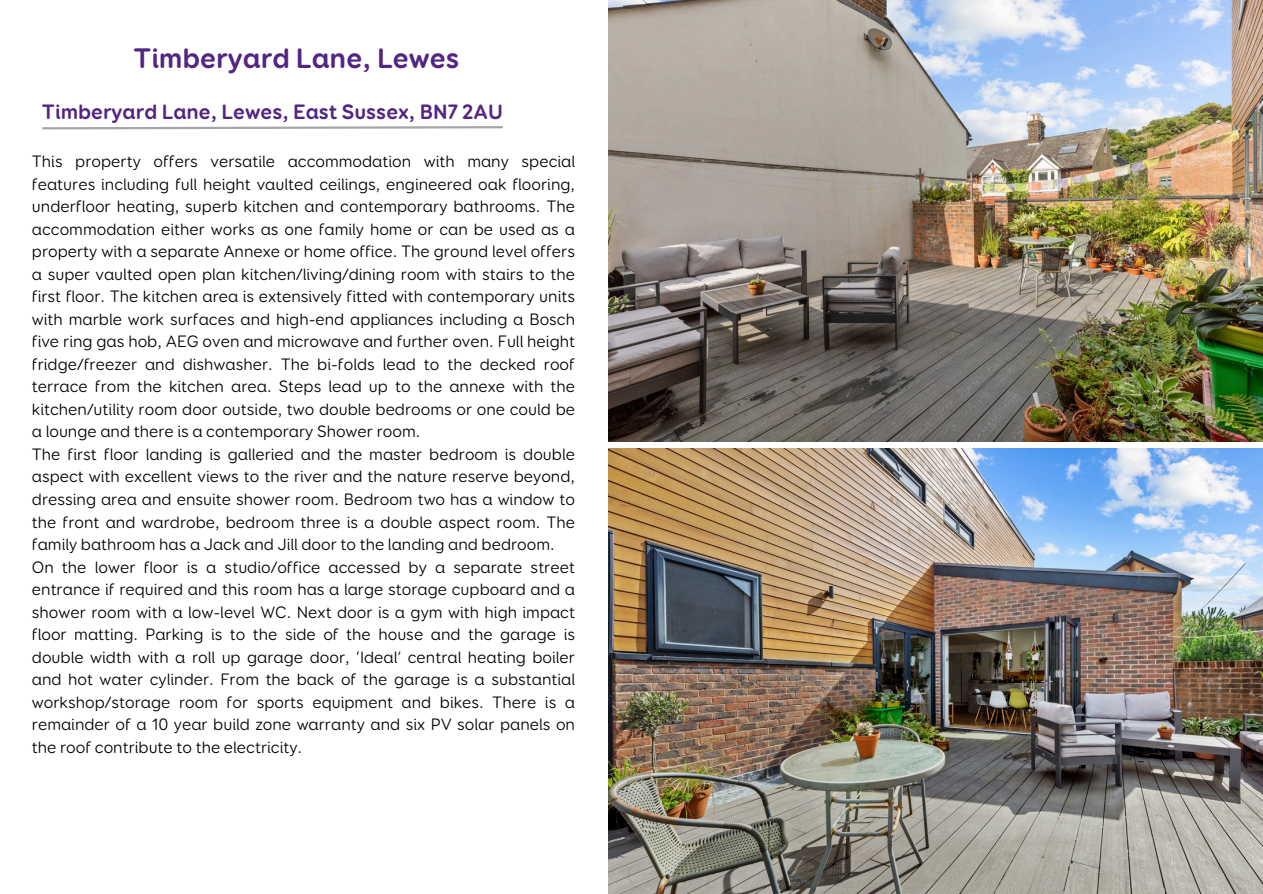
<style>
.page{position:relative;width:1263px;height:894px;background:#fff}
.page>*{position:absolute;margin:0;border:0;box-sizing:border-box;transform-origin:0 0}
.t1{font:700 28.5px "Booster Next FY";color:#522583}
.t2{font:700 21px "Booster Next FY";color:#522583}
.t3{font:16.65px/22.5px "Booster Next FY";color:#000;text-align:justify}
</style>
<div class="page">
<img style="left:608px;top:0;width:655px;height:441px">
<img style="left:608px;top:448px;width:655px;height:445px">
<svg style="left:42px;top:126px;width:461px;height:4px"></svg>
<p class="t1" style="left:134px;top:42px;width:327px">Timberyard Lane, Lewes</p>
<p class="t2" style="left:42px;top:100px;width:463px">Timberyard Lane, Lewes, East Sussex, BN7 2AU</p>
<h1 class="t3" style="left:32px;top:151px;width:545px">This property offers versatile accommodation with many special features including full height vaulted ceilings, engineered oak flooring, underfloor heating, superb kitchen and contemporary bathrooms. The accommodation either works as one family home or can be used as a property with a separate Annexe or home office. The ground level offers a super vaulted open plan kitchen/living/dining room with stairs to the first floor. The kitchen area is extensively fitted with contemporary units with marble work surfaces and high-end appliances including a Bosch five ring gas hob, AEG oven and microwave and further oven. Full height fridge/freezer and dishwasher. The bi-folds lead to the decked roof terrace from the kitchen area. Steps lead up to the annexe with the kitchen/utility room door outside, two double bedrooms or one could be a lounge and there is a contemporary Shower room.</h1>
<h2 class="t3" style="left:32px;top:443px;width:545px">The first floor landing is galleried and the master bedroom is double aspect with excellent views to the river and the nature reserve beyond, dressing area and ensuite shower room. Bedroom two has a window to the front and wardrobe, bedroom three is a double aspect room. The family bathroom has a Jack and Jill door to the landing and bedroom.</h2>
<p class="t3" style="left:32px;top:556px;width:545px">On the lower floor is a studio/office accessed by a separate street entrance if required and this room has a large storage cupboard and a shower room with a low-level WC. Next door is a gym with high impact floor matting. Parking is to the side of the house and the garage is double width with a roll up garage door, ‘Ideal’ central heating boiler and hot water cylinder. From the back of the garage is a substantial workshop/storage room for sports equipment and bikes. There is a remainder of a 10 year build zone warranty and six PV solar panels on the roof contribute to the electricity.</p>
</div>
